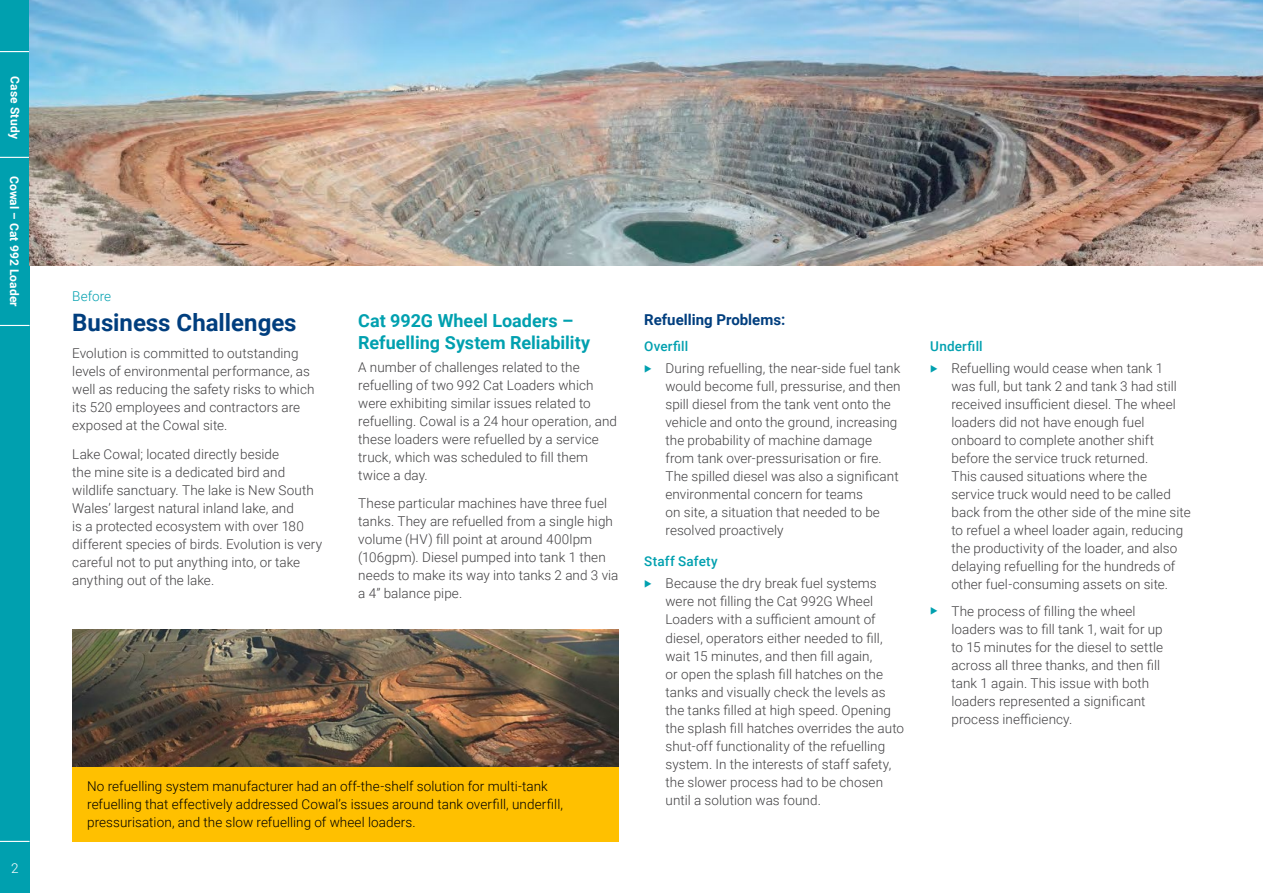
<style>
.page{position:relative;width:1263px;height:893px;background:#fff}
.page>*{position:absolute;margin:0;border:0;box-sizing:border-box;transform-origin:0 0}
.t1{font:700 24px "Roboto";color:#003e7e}
.t2{font:700 18px/22.5px "Roboto";color:#00a0af}
.t3{font:700 15px "Roboto";color:#003e7e}
.Copy{font:300 13.5px/18px "Roboto";letter-spacing:.005em;color:#414042}
.Copy-2{font:300 13.5px/18px "Roboto";letter-spacing:.005em;color:#000}
.Copy-3{font:500 13.5px "Roboto";letter-spacing:.02em;color:#00a0af}
.Above_H_TOC_Copy{font:300 13.5px "Roboto";letter-spacing:-.005em;color:#00a0af}
.t4{font:300 13.5px "Roboto";color:#fff}
.t5{font:700 12px "Roboto";letter-spacing:.015em;color:#fff}
.s1{color:#00a0af}
</style>
<div class="page">
<div style="left:0;top:0;width:30px;height:893px;background:#00a0af"></div>
<hr style="left:0;top:841px;width:30px;height:1px;background:#fff">
<hr style="left:0;top:157px;width:30px;height:1px;background:#fff">
<hr style="left:0;top:325px;width:30px;height:1px;background:#fff">
<hr style="left:0;top:51px;width:30px;height:1px;background:#fff">
<img style="left:30px;top:0;width:1233px;height:266px">
<div style="left:72px;top:766px;width:547px;height:76px;background:#ffc000"></div>
<img style="left:72px;top:629px;width:547px;height:137px">
<p class="t5" style="left:23px;top:76px;width:64px;rotate:90deg">Case Study</p>
<p class="t5" style="left:23px;top:176px;width:133px;rotate:90deg">Cowal – Cat 992 Loader</p>
<p class="t4" style="left:11px;top:859px;width:9px">2</p>
<p class="Above_H_TOC_Copy" style="left:72px;top:287px;width:40px">Before</p>
<h3 class="t1" style="left:72px;top:306px;width:226px">Business Challenges</h3>
<p class="Copy" style="left:72px;top:344px;width:244px">Evolution is committed to outstanding levels of environmental performance, as well as reducing the safety risks to which its 520 employees and contractors are exposed at the Cowal site.</p>
<p class="Copy" style="left:72px;top:444px;width:252px">Lake Cowal; located directly beside<br>the mine site is a dedicated bird and wildlife sanctuary. The lake is New South Wales’ largest natural inland lake, and<br>is a protected ecosystem with over 180 different species of birds. Evolution is very careful not to put anything into, or take anything out of the lake.</p>
<h4 class="t2" style="left:358px;top:309px;width:233px">Cat 992G Wheel Loaders –<br>Refuelling System Reliability</h4>
<p class="Copy" style="left:358px;top:357px;width:260px">A number of challenges related to the refuelling of two 992 Cat Loaders which were exhibiting similar issues related to refuelling. Cowal is a 24 hour operation, and these loaders were refuelled by a service truck, which was scheduled to fill them twice a day.</p>
<p class="Copy" style="left:358px;top:494px;width:262px">These particular machines have three fuel tanks. They are refuelled from a single high volume (HV) fill point at around 400lpm (106gpm). Diesel pumped into tank 1 then needs to make its way into tanks 2 and 3 via a 4” balance pipe.</p>
<p class="Copy-2" style="left:87px;top:777px;width:477px">No refuelling system manufacturer had an off-the-shelf solution for multi-tank refuelling that effectively addressed Cowal’s issues around tank overfill, underfill, pressurisation, and the slow refuelling of wheel loaders.</p>
<h5 class="t3" style="left:644px;top:309px;width:143px">Refuelling Problems:</h5>
<p class="Copy-3" style="left:644px;top:337px;width:46px">Overfill</p>
<p class="Copy" style="left:665px;top:359px;width:236px;text-indent:-21px"><span class="s1">◆</span> During refuelling, the near-side fuel tank would become full, pressurise, and then spill diesel from the tank vent onto the vehicle and onto the ground, increasing the probability of machine damage from tank over-pressurisation or fire.<br>The spilled diesel was also a significant environmental concern for teams<br>on site, a situation that needed to be resolved proactively</p>
<p class="Copy-3" style="left:644px;top:552px;width:75px">Staff Safety</p>
<p class="Copy" style="left:665px;top:574px;width:240px;text-indent:-21px"><span class="s1">◆</span> Because the dry break fuel systems were not filling the Cat 992G Wheel Loaders with a sufficient amount of diesel, operators either needed to fill, wait 15 minutes, and then fill again,<br>or open the splash fill hatches on the tanks and visually check the levels as the tanks filled at high speed. Opening the splash fill hatches overrides the auto shut-off functionality of the refuelling system. In the interests of staff safety, the slower process had to be chosen until a solution was found.</p>
<p class="Copy-3" style="left:930px;top:337px;width:54px">Underfill</p>
<p class="Copy" style="left:951px;top:359px;width:241px;text-indent:-21px"><span class="s1">◆</span> Refuelling would cease when tank 1 was full, but tank 2 and tank 3 had still received insufficient diesel. The wheel loaders did not have enough fuel onboard to complete another shift before the service truck returned.<br>This caused situations where the service truck would need to be called back from the other side of the mine site to refuel a wheel loader again, reducing the productivity of the loader, and also delaying refuelling for the hundreds of other fuel-consuming assets on site.</p>
<p class="Copy" style="left:951px;top:602px;width:213px;text-indent:-21px"><span class="s1">◆</span> The process of filling the wheel loaders was to fill tank 1, wait for up to 15 minutes for the diesel to settle across all three thanks, and then fill tank 1 again. This issue with both loaders represented a significant process inefficiency.</p>
</div>
